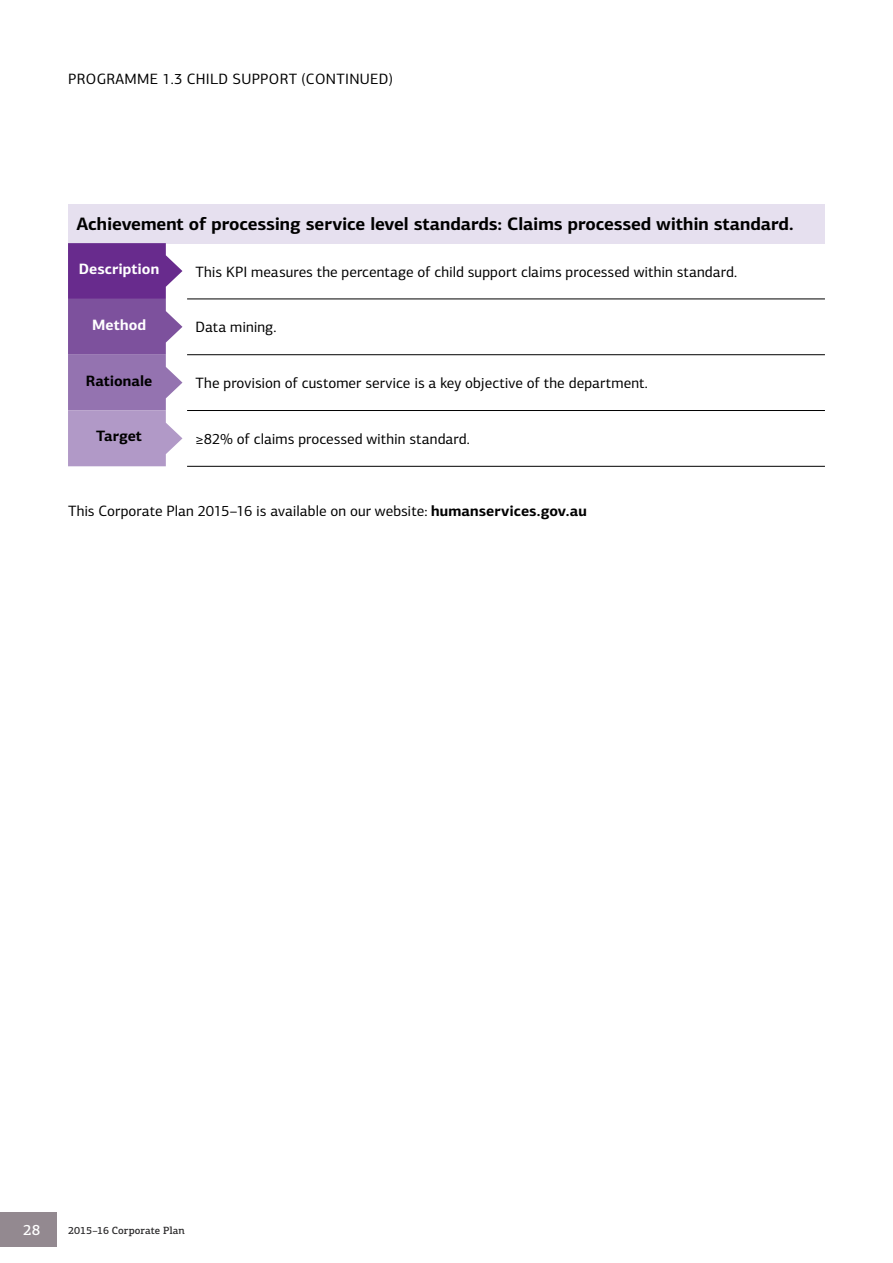
<style>
.page{position:relative;width:893px;height:1263px;background:#fff}
.page>*{position:absolute;margin:0;border:0;box-sizing:border-box;transform-origin:0 0}
.t1{font:700 18px "PF Centro Sans Pro";letter-spacing:-.005em;color:#000}
.t2{font:15px "PF Centro Sans Pro";color:#000}
.t3{font:700 15px "PF Centro Sans Pro";letter-spacing:.005em;color:#fff}
.t4{font:700 15px "PF Centro Sans Pro";color:#000}
.t5{font:15px "PF Centro Sans Pro";letter-spacing:.02em;color:#000}
.t6{font:500 15px "PF Centro Slab Pro";color:#fff}
.t7{font:500 10.5px "PF Centro Slab Pro";letter-spacing:.005em;color:#292829}
.s1{font-weight:700}
</style>
<div class="page">
<div style="left:0;top:1212px;width:57px;height:35px;background:#938990"></div>
<div style="left:68px;top:204px;width:757px;height:39px;background:#e6e0ef"></div>
<hr style="left:187px;top:299px;width:638px;height:1px;background:#000">
<hr style="left:187px;top:354px;width:638px;height:1px;background:#000">
<hr style="left:187px;top:410px;width:638px;height:1px;background:#000">
<hr style="left:187px;top:466px;width:638px;height:1px;background:#000">
<svg style="left:68px;top:243px;width:114px;height:223px;background:#936eae"></svg>
<p class="t2" style="left:68px;top:69px;width:20px">Programme</p>
<p class="t2" style="left:162px;top:69px;width:42px">1.3 Child</p>
<p class="t2" style="left:232px;top:69px;width:29px">Support</p>
<p class="t5" style="left:301px;top:69px;width:93px">(CONTINUED)</p>
<p class="t1" style="left:77px;top:213px;width:718px">Achievement of processing service level standards: Claims processed within standard.</p>
<p class="t3" style="left:79px;top:259px;width:82px">Description</p>
<p class="t2" style="left:196px;top:263px;width:542px">This KPI measures the percentage of child support claims processed within standard.</p>
<p class="t3" style="left:92px;top:315px;width:55px">Method</p>
<p class="t2" style="left:196px;top:318px;width:81px">Data mining.</p>
<p class="t4" style="left:86px;top:371px;width:68px">Rationale</p>
<p class="t2" style="left:196px;top:374px;width:452px">The provision of customer service is a key objective of the department.</p>
<p class="t4" style="left:96px;top:427px;width:47px">Target</p>
<p class="t2" style="left:196px;top:430px;width:274px">≥82% of claims processed within standard.</p>
<p class="t2" style="left:68px;top:502px;width:520px">This Corporate Plan 2015–16 is available on our website: <span class="s1">humanservices.gov.au</span></p>
<p class="t6" style="left:23px;top:1220px;width:19px">28</p>
<p class="t7" style="left:68px;top:1223px;width:118px">2015–16 Corporate Plan</p>
</div>
